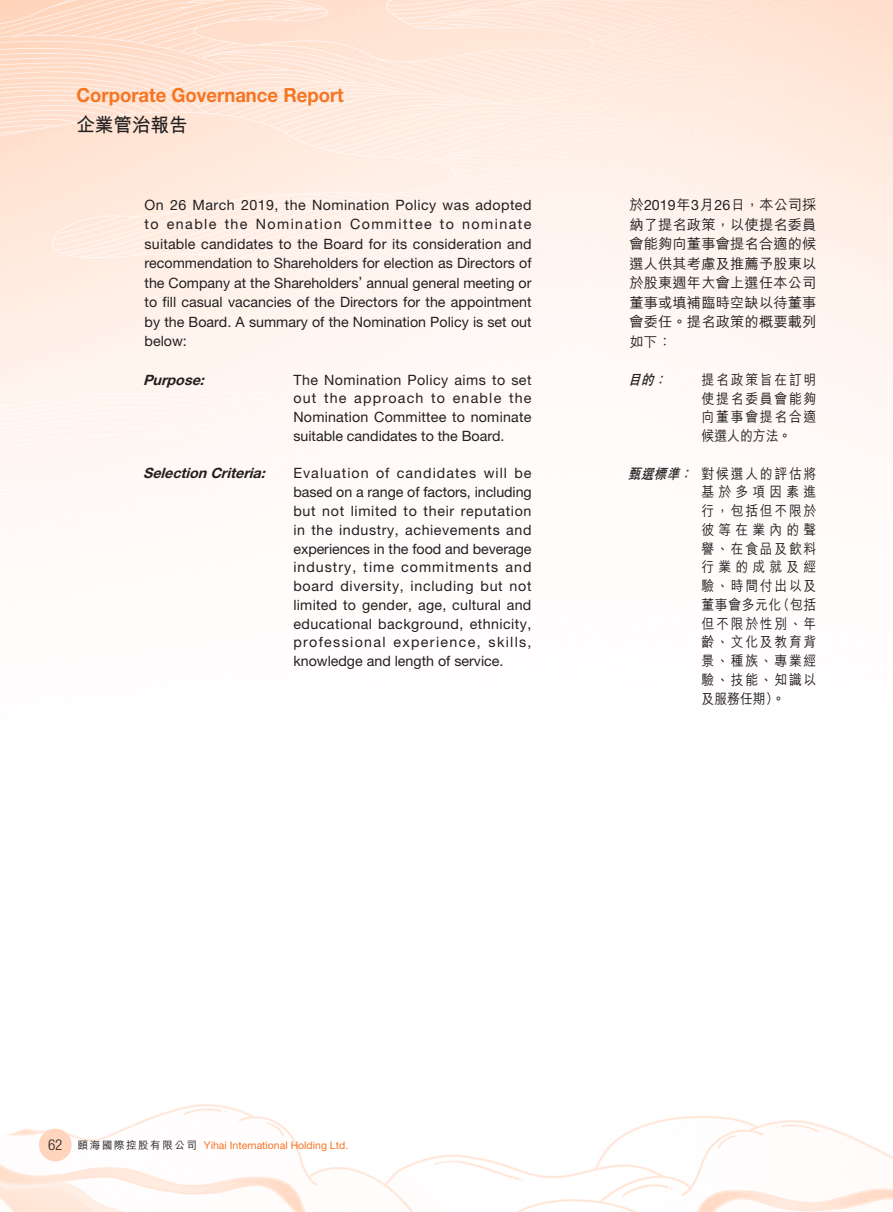
<style>
.page{position:relative;width:893px;height:1212px;background:#fff}
.page>*{position:absolute;margin:0;border:0;box-sizing:border-box;transform-origin:0 0}
.t1{font:700 19.5px "Helvetica Neue LT Std";color:#f57523;scale:.95 1}
.t2{font:700 19.5px "M Hei HK";color:#231f20;scale:.95 1}
.t3{font:14.25px/18.8px "Helvetica Neue LT Std";color:#231f20;text-align:justify}
.t4{font:500 14.25px/18.8px "M Hei HK";letter-spacing:.04em;color:#231f20;text-align:justify;scale:.9 1}
.t5{font:500 14.25px/19.5px "M Hei HK";letter-spacing:.04em;color:#231f20;text-align:justify}
.t6{font:italic 700 14.25px "Helvetica Neue LT Std";color:#231f20}
.t7{font:italic 700 14.25px "C Hei 2 HK";color:#231f20;scale:.9 1}
.t8{font:10.5px "Helvetica Neue LT Std";color:#f57523}
.s1{font-family:"Helvetica Neue LT Std";font-weight:400}
.s2{font-family:"C Hei 2 HK";font-weight:700;font-style:italic}
.s3{font-weight:300;font-stretch:condensed;font-size:15px;color:#231f20}
.s4{font-family:"M Hei HK";font-weight:500;color:#231f20}
</style>
<div class="page">
<img style="left:0;top:0;width:893px;height:1212px">
<div style="left:39px;top:1128px;width:33px;height:33px;background:#ffd5bd;border-radius:50%"></div>
<h1 class="t1" style="left:76px;top:83px;width:283px">Corporate Governance Report</h1>
<h1 class="t2" style="left:76px;top:111px;width:119px">企業管治報告</h1>
<p class="t3" style="left:145px;top:195px;width:389px;line-height:19.5px">On 26 March 2019, the Nomination Policy was adopted to enable the Nomination Committee to nominate suitable candidates to the Board for its consideration and recommendation to Shareholders for election as Directors of the Company at the Shareholders’ annual general meeting or to fill casual vacancies of the Directors for the appointment by the Board. A summary of the Nomination Policy is set out below:</p>
<p class="t6" style="left:143px;top:371px;width:67px">Purpose:</p>
<p class="t3" style="left:293px;top:370px;width:240px">The Nomination Policy aims to set out the approach to enable the Nomination Committee to nominate suitable candidates to the Board.</p>
<p class="t6" style="left:143px;top:465px;width:128px">SelectionCriteria:</p>
<p class="t3" style="left:293px;top:464px;width:240px">Evaluation of candidates will be based on a range of factors, including but not limited to their reputation in the industry, achievements and experiences in the food and beverage industry, time commitments and board diversity, including but not limited to gender, age, cultural and educational background, ethnicity, professional experience, skills, knowledge and length of service.</p>
<p class="t5" style="left:629px;top:194px;width:189px">於<span class="s1">2019</span>年<span class="s1">3</span>月<span class="s1">26</span>日，本公司採納了提名政策，以使提名委員會能夠向董事會提名合適的候選人供其考慮及推薦予股東以於股東週年大會上選任本公司董事或填補臨時空缺以待董事會委任。提名政策的概要載列如下：</p>
<p class="t7" style="left:628px;top:369px;width:50px">目的：</p>
<p class="t4" style="left:702px;top:369px;width:129px">提名政策旨在訂明使提名委員會能夠向董事會提名合適候選人的方法。</p>
<p class="t4" style="left:702px;top:463px;width:129px;text-indent:-74px"><span class="s2">甄選標準：</span>對候選人的評估將基於多項因素進行，包括但不限於彼等在業內的聲譽、在食品及飲料行業的成就及經驗、時間付出以及董事會多元化（包括但不限於性別、年齡、文化及教育背景、種族、專業經驗、技能、知識以及服務任期）。</p>
<p class="t8" style="left:48px;top:1139px;width:302px"><span class="s3">62</span> <span class="s4">頤海國際控股有限公司</span> Yihai International Holding Ltd.</p>
</div>
